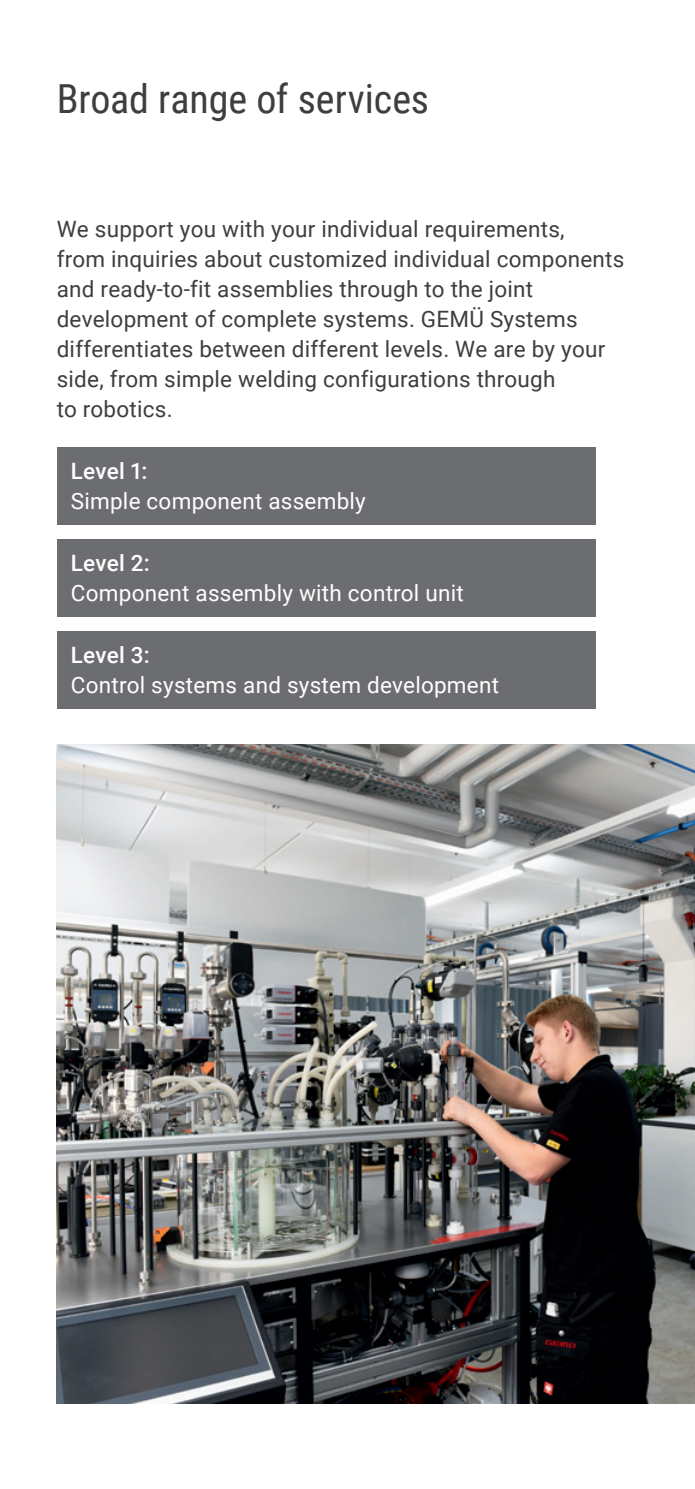
<style>
.page{position:relative;width:695px;height:1489px;background:#fff}
.page>*{position:absolute;margin:0;border:0;box-sizing:border-box;transform-origin:0 0}
.t1{font:40px "Roboto Condensed";letter-spacing:-.005em;color:#3e3e3f}
.t2{font:22.5px/30px "Roboto";letter-spacing:.01em;color:#3e3e3f}
.t3{font:22.5px "Roboto";letter-spacing:.01em;color:#fff}
.t4{font:500 22.5px "Roboto";letter-spacing:.01em;color:#fff}
</style>
<div class="page">
<img style="left:57px;top:744px;width:637px;height:659px">
<div style="left:57px;top:446px;width:538px;height:78px;background:#6c6d70"></div>
<div style="left:57px;top:539px;width:538px;height:78px;background:#6c6d70"></div>
<div style="left:57px;top:631px;width:538px;height:78px;background:#6c6d70"></div>
<h1 class="t1" style="left:57px;top:71px;width:374px">Broad range of services</h1>
<p class="t2" style="left:57px;top:213px;width:569px">We support you with your individual requirements,<br>from inquiries about customized individual components and ready-to-fit assemblies through to the joint development of complete systems. GEMÜ Systems differentiates between different levels. We are by your side, from simple welding configurations through<br>to robotics.</p>
<p class="t4" style="left:71px;top:455px;width:78px">Level 1:</p>
<p class="t3" style="left:71px;top:485px;width:296px">Simple component assembly</p>
<p class="t4" style="left:71px;top:547px;width:80px">Level 2:</p>
<p class="t3" style="left:71px;top:577px;width:394px">Component assembly with control unit</p>
<p class="t4" style="left:71px;top:639px;width:80px">Level 3:</p>
<p class="t3" style="left:71px;top:669px;width:429px">Control systems and system development</p>
</div>
